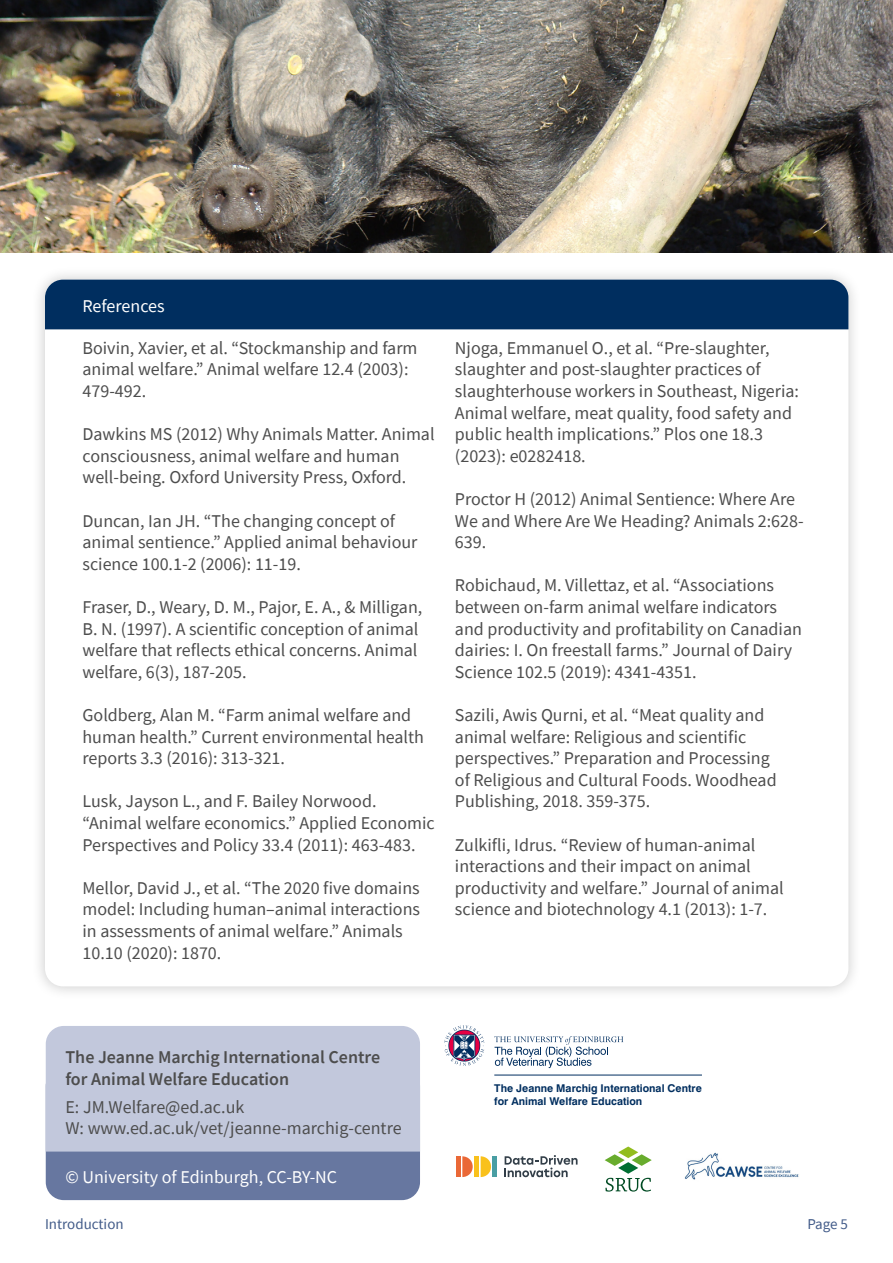
<style>
.page{position:relative;width:893px;height:1263px;background:#fff}
.page>*{position:absolute;margin:0;border:0;box-sizing:border-box;transform-origin:0 0}
.t1{font:18px/21.6px "Source Sans Pro";color:#4d4d4d}
.t2{font:600 18px/21.6px "Source Sans Pro";color:#4d4d4d}
.t3{font:18px "Source Sans Pro";color:#fff}
.t4{font:15px "Source Sans Pro";color:#425b89}
.t5{font:700 10.65px/12.6px "Swiss 721 BT";color:#002e5f}
</style>
<div class="page">
<div style="left:31px;top:266px;width:831px;height:734px;background:#000;opacity:.21"></div>
<div style="left:45px;top:280px;width:803px;height:706px;background:#fff;border-radius:18px"></div>
<div style="left:45px;top:280px;width:803px;height:49px;background:#002e5f"></div>
<div style="left:46px;top:1068px;width:374px;height:132px;background:#6777a0;border-radius:18px"></div>
<div style="left:46px;top:1026px;width:374px;height:125px;background:#c2c8dc"></div>
<svg style="left:605px;top:1146px;width:47px;height:45px"></svg>
<svg style="left:505px;top:1155px;width:73px;height:22px"></svg>
<hr style="left:456px;top:1156px;width:4px;height:21px;background:#ea6836">
<svg style="left:462px;top:1156px;width:11px;height:21px"></svg>
<div style="left:474px;top:1156px;width:5px;height:21px;background:#f9c11c"></div>
<svg style="left:481px;top:1156px;width:10px;height:21px"></svg>
<hr style="left:493px;top:1156px;width:4px;height:21px;background:#499ea3">
<svg style="left:444px;top:1025px;width:40px;height:41px"></svg>
<svg style="left:494px;top:1036px;width:129px;height:32px"></svg>
<hr style="left:494px;top:1075px;width:208px;height:1px;background:#002e5f">
<img style="left:684px;top:1152px;width:115px;height:28px">
<img style="left:0;top:0;width:893px;height:253px">
<p class="t3" style="left:82px;top:295px;width:84px">References</p>
<p class="t1" style="left:82px;top:337px;width:337px">Boivin, Xavier, et al. “Stockmanship and farm animal welfare.” Animal welfare 12.4 (2003):<br>479-492.</p>
<p class="t1" style="left:82px;top:423px;width:354px">Dawkins MS (2012) Why Animals Matter. Animal consciousness, animal welfare and human well-being. Oxford University Press, Oxford.</p>
<p class="t1" style="left:82px;top:510px;width:336px">Duncan, Ian JH. “The changing concept of animal sentience.” Applied animal behaviour science 100.1-2 (2006): 11-19.</p>
<p class="t1" style="left:82px;top:596px;width:341px">Fraser, D., Weary, D. M., Pajor, E. A., &amp; Milligan, B. N. (1997). A scientific conception of animal welfare that reflects ethical concerns. Animal welfare, 6(3), 187-205.</p>
<p class="t1" style="left:82px;top:704px;width:343px">Goldberg, Alan M. “Farm animal welfare and human health.” Current environmental health reports 3.3 (2016): 313-321.</p>
<p class="t1" style="left:82px;top:790px;width:354px">Lusk, Jayson L., and F. Bailey Norwood. “Animal welfare economics.” Applied Economic<br>Perspectives and Policy 33.4 (2011): 463-483.</p>
<p class="t1" style="left:82px;top:877px;width:339px">Mellor, David J., et al. “The 2020 five domains model: Including human–animal interactions in assessments of animal welfare.” Animals 10.10 (2020): 1870.</p>
<p class="t1" style="left:455px;top:337px;width:346px">Njoga, Emmanuel O., et al. “Pre-slaughter, slaughter and post-slaughter practices of slaughterhouse workers in Southeast, Nigeria:<br>Animal welfare, meat quality, food safety and public health implications.” Plos one 18.3 (2023): e0282418.</p>
<p class="t1" style="left:455px;top:488px;width:350px">Proctor H (2012) Animal Sentience: Where Are<br>We and Where Are We Heading? Animals 2:628-<br>639.</p>
<p class="t1" style="left:455px;top:574px;width:348px">Robichaud, M. Villettaz, et al. “Associations between on-farm animal welfare indicators and productivity and profitability on Canadian dairies: I. On freestall farms.” Journal of Dairy Science 102.5 (2019): 4341-4351.</p>
<p class="t1" style="left:455px;top:704px;width:323px">Sazili, Awis Qurni, et al. “Meat quality and animal welfare: Religious and scientific perspectives.” Preparation and Processing of Religious and Cultural Foods. Woodhead Publishing, 2018. 359-375.</p>
<p class="t1" style="left:455px;top:834px;width:330px">Zulkifli, Idrus. “Review of human-animal interactions and their impact on animal productivity and welfare.” Journal of animal science and biotechnology 4.1 (2013): 1-7.</p>
<p class="t2" style="left:65px;top:1046px;width:316px">The Jeanne Marchig International Centre for Animal Welfare Education</p>
<p class="t1" style="left:65px;top:1095px;width:338px">E: JM.Welfare@ed.ac.uk<br>W: www.ed.ac.uk/vet/jeanne-marchig-centre</p>
<p class="t3" style="left:65px;top:1165px;width:273px">© University of Edinburgh, CC-BY-NC</p>
<p class="t5" style="left:494px;top:1082px;width:209px">The Jeanne Marchig International Centre for Animal Welfare Education</p>
<p class="t4" style="left:45px;top:1215px;width:80px">Introduction</p>
<p class="t4" style="left:807px;top:1215px;width:42px">Page 5</p>
</div>
